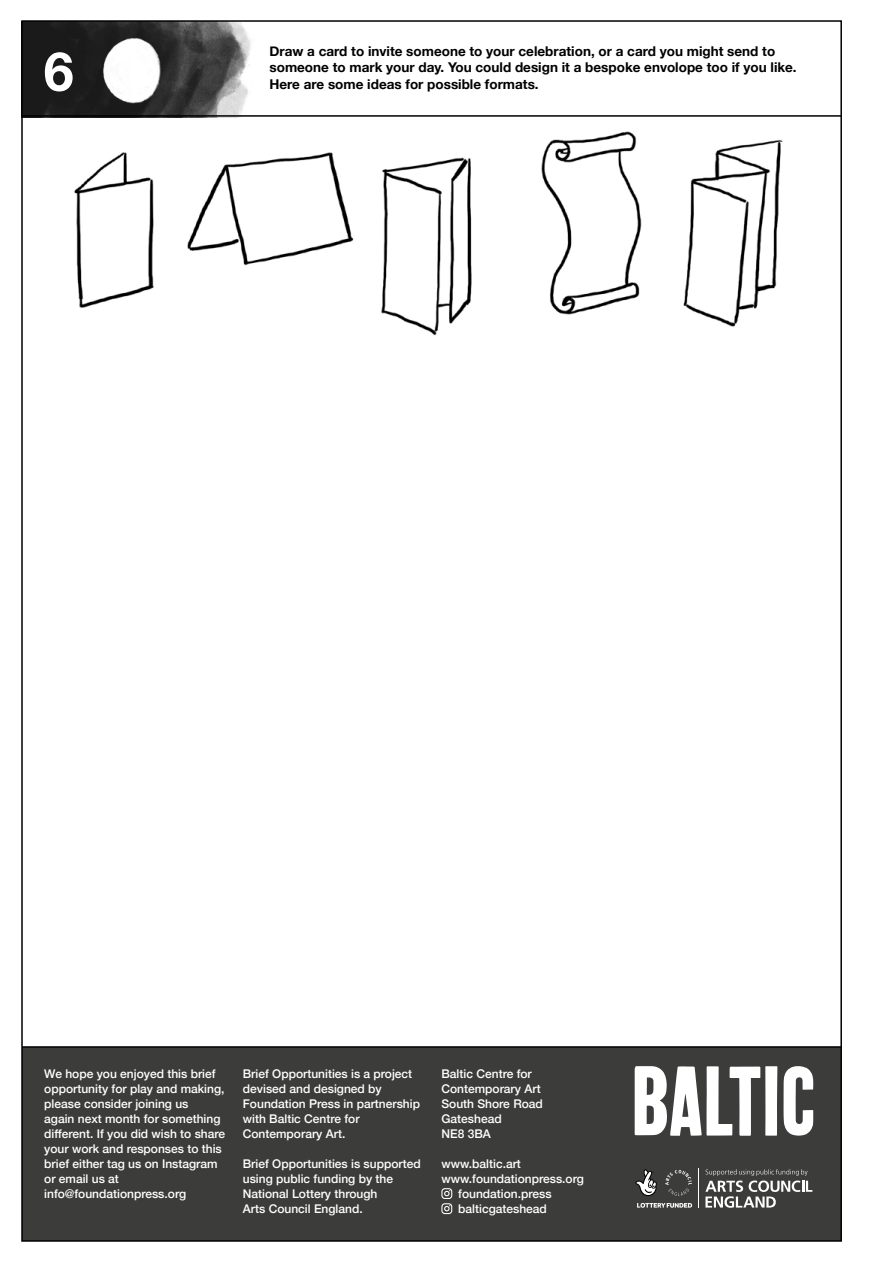
<style>
.page{position:relative;width:893px;height:1263px;background:#fff}
.page>*{position:absolute;margin:0;border:0;box-sizing:border-box;transform-origin:0 0}
.t1{font:700 54px "Helvetica Neue";color:#fff}
.t2{font:700 13.5px/16.5px "Helvetica Neue";color:#000}
.t3{font:500 12px/15px "Helvetica Neue";color:#fff}
</style>
<div class="page">
<div style="left:22px;top:1048px;width:819px;height:193px;background:#3c3c3b"></div>
<hr style="left:22px;top:1046px;width:819px;height:2px;background:#000">
<img style="left:24px;top:23px;width:227px;height:92px">
<hr style="left:21px;top:115px;width:821px;height:2px;background:#000">
<svg style="left:783px;top:1066px;width:30px;height:70px"></svg>
<svg style="left:635px;top:1066px;width:142px;height:70px"></svg>
<svg style="left:665px;top:1170px;width:27px;height:26px"></svg>
<svg style="left:705px;top:1169px;width:107px;height:39px"></svg>
<hr style="left:698px;top:1168px;width:1px;height:39px;background:#fff">
<svg style="left:637px;top:1203px;width:55px;height:5px"></svg>
<svg style="left:635px;top:1169px;width:22px;height:27px"></svg>
<svg style="left:441px;top:1188px;width:11px;height:26px"></svg>
<img style="left:74px;top:152px;width:398px;height:184px">
<img style="left:541px;top:131px;width:242px;height:196px">
<p class="t1" style="left:44px;top:29px;width:32px">6</p>
<p class="t2" style="left:269px;top:43px;width:529px">Draw a card to invite someone to your celebration, or a card you might send to someone to mark your day. You could design it a bespoke envolope too if you like.<br>Here are some ideas for possible formats.</p>
<p class="t3" style="left:44px;top:1065px;width:182px">We hope you enjoyed this brief opportunity for play and making, please consider joining us<br>again next month for something different. If you did wish to share your work and responses to this brief either tag us on Instagram or email us at</p>
<p class="t3" style="left:44px;top:1185px;width:144px">info@foundationpress.org</p>
<p class="t3" style="left:243px;top:1065px;width:179px">Brief Opportunities is a project devised and designed by<br>Foundation Press in partnership with Baltic Centre for<br>Contemporary Art.</p>
<p class="t3" style="left:243px;top:1155px;width:179px">Brief Opportunities is supported using public funding by the<br>National Lottery through</p>
<p class="t3" style="left:243px;top:1200px;width:121px">Arts Council England.</p>
<p class="t3" style="left:441px;top:1065px;width:92px">Baltic Centre for</p>
<p class="t3" style="left:441px;top:1080px;width:101px">Contemporary Art</p>
<p class="t3" style="left:441px;top:1095px;width:103px">South Shore Road</p>
<p class="t3" style="left:441px;top:1110px;width:62px">Gateshead</p>
<p class="t3" style="left:441px;top:1125px;width:51px">NE8 3BA</p>
<p class="t3" style="left:441px;top:1155px;width:81px">www.baltic.art</p>
<p class="t3" style="left:441px;top:1170px;width:144px">www.foundationpress.org</p>
<p class="t3" style="left:458px;top:1185px;width:95px">foundation.press</p>
<p class="t3" style="left:458px;top:1200px;width:90px">balticgateshead</p>
</div>
